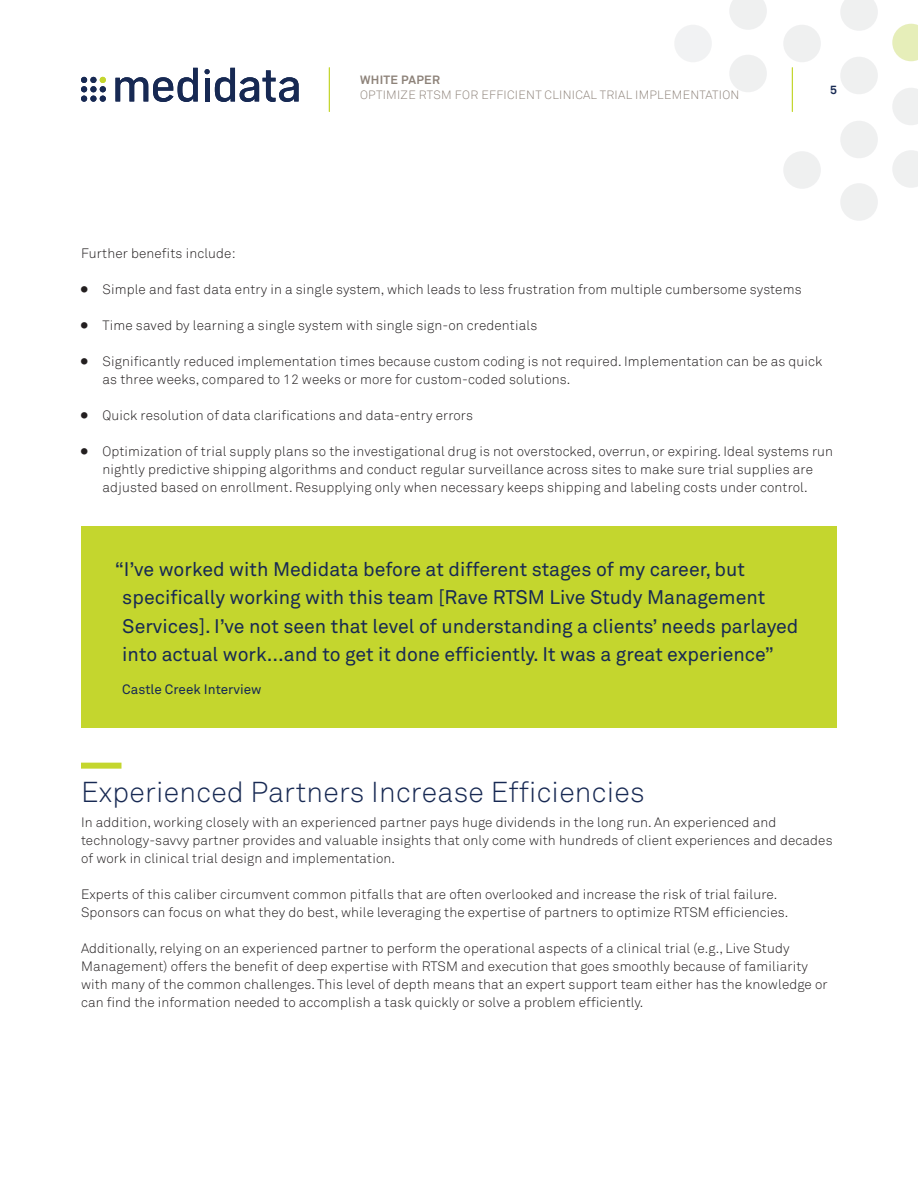
<style>
.page{position:relative;width:918px;height:1188px;background:#fff}
.page>*{position:absolute;margin:0;border:0;box-sizing:border-box;transform-origin:0 0}
.H1_-_1{font:300 28.5px "Akkurat Std";letter-spacing:.01em;color:#172953}
.Pullquote{font:19.5px/28.5px "Akkurat Std";color:#172953}
.body_copy{font:300 13.5px/18px "Akkurat Std";letter-spacing:.01em;color:#231f20}
.t1{font:300 13.5px/18px "Akkurat";letter-spacing:.01em;color:#231f20}
.Pullquote_-_name{font:13.5px "Akkurat Std";color:#172953}
.t2{font:300 12px "Akkurat";letter-spacing:.025em;color:#8e837a}
.t3{font:700 12px "Akkurat";letter-spacing:.025em;color:#8e837a}
.t4{font:700 12px "Akkurat";color:#172953}
</style>
<div class="page">
<svg style="left:892px;top:150px;width:26px;height:38px"></svg>
<svg style="left:892px;top:88px;width:26px;height:37px"></svg>
<svg style="left:892px;top:24px;width:26px;height:37px"></svg>
<div style="left:840px;top:183px;width:38px;height:38px;background:#eff0f0;border-radius:50%"></div>
<div style="left:840px;top:121px;width:38px;height:37px;background:#eff0f0;border-radius:50%"></div>
<div style="left:840px;top:57px;width:38px;height:37px;background:#eff0f0;border-radius:50%"></div>
<svg style="left:840px;top:0;width:38px;height:31px"></svg>
<div style="left:783px;top:151px;width:38px;height:38px;background:#eff0f0;border-radius:50%"></div>
<div style="left:783px;top:25px;width:38px;height:37px;background:#eff0f0;border-radius:50%"></div>
<div style="left:729px;top:55px;width:38px;height:37px;background:#eff0f0;border-radius:50%"></div>
<svg style="left:729px;top:0;width:38px;height:30px"></svg>
<div style="left:674px;top:25px;width:38px;height:37px;background:#f1f2f3;border-radius:50%"></div>
<svg style="left:81px;top:77px;width:25px;height:25px"></svg>
<svg style="left:115px;top:68px;width:83px;height:34px"></svg>
<svg style="left:205px;top:68px;width:94px;height:34px"></svg>
<hr style="left:792px;top:68px;width:1px;height:44px;background:#c4d62e">
<hr style="left:329px;top:68px;width:1px;height:44px;background:#c4d62e">
<div style="left:81px;top:763px;width:41px;height:6px;background:#c4d62e"></div>
<div style="left:81px;top:526px;width:756px;height:202px;background:#c4d62e"></div>
<p class="t3" style="left:360px;top:72px;width:81px">WHITE PAPER</p>
<p class="t2" style="left:360px;top:88px;width:381px">OPTIMIZE RTSM FOR EFFICIENT CLINICAL TRIAL IMPLEMENTATION</p>
<p class="t4" style="left:830px;top:82px;width:8px">5</p>
<p class="body_copy" style="left:81px;top:244px;width:156px">Further benefits include:</p>
<p class="t1" style="left:103px;top:280px;width:700px">Simple and fast data entry in a single system, which leads to less frustration from multiple cumbersome systems</p>
<p class="t1" style="left:103px;top:316px;width:436px">Time saved by learning a single system with single sign-on credentials</p>
<p class="t1" style="left:103px;top:352px;width:721px">Significantly reduced implementation times because custom coding is not required. Implementation can be as quick as three weeks, compared to 12 weeks or more for custom-coded solutions.</p>
<p class="t1" style="left:103px;top:406px;width:372px">Quick resolution of data clarifications and data-entry errors</p>
<p class="t1" style="left:103px;top:442px;width:732px">Optimization of trial supply plans so the investigational drug is not overstocked, overrun, or expiring. Ideal systems run nightly predictive shipping algorithms and conduct regular surveillance across sites to make sure trial supplies are adjusted based on enrollment. Resupplying only when necessary keeps shipping and labeling costs under control.</p>
<p class="Pullquote" style="left:122px;top:555px;width:678px;text-indent:-8px">“I’ve worked with Medidata before at different stages of my career, but specifically working with this team [Rave RTSM Live Study Management Services]. I’ve not seen that level of understanding a clients’ needs parlayed into actual work...and to get it done efficiently. It was a great experience”</p>
<p class="Pullquote_-_name" style="left:122px;top:681px;width:141px">Castle Creek Interview</p>
<p class="H1_-_1" style="left:81px;top:776px;width:565px">Experienced Partners Increase Efficiencies</p>
<p class="body_copy" style="left:81px;top:813px;width:753px">In addition, working closely with an experienced partner pays huge dividends in the long run. An experienced and technology-savvy partner provides and valuable insights that only come with hundreds of client experiences and decades of work in clinical trial design and implementation.</p>
<p class="body_copy" style="left:81px;top:885px;width:709px">Experts of this caliber circumvent common pitfalls that are often overlooked and increase the risk of trial failure.<br>Sponsors can focus on what they do best, while leveraging the expertise of partners to optimize RTSM efficiencies.</p>
<p class="body_copy" style="left:81px;top:939px;width:748px">Additionally, relying on an experienced partner to perform the operational aspects of a clinical trial (e.g., Live Study Management) offers the benefit of deep expertise with RTSM and execution that goes smoothly because of familiarity with many of the common challenges. This level of depth means that an expert support team either has the knowledge or can find the information needed to accomplish a task quickly or solve a problem efficiently.</p>
</div>
